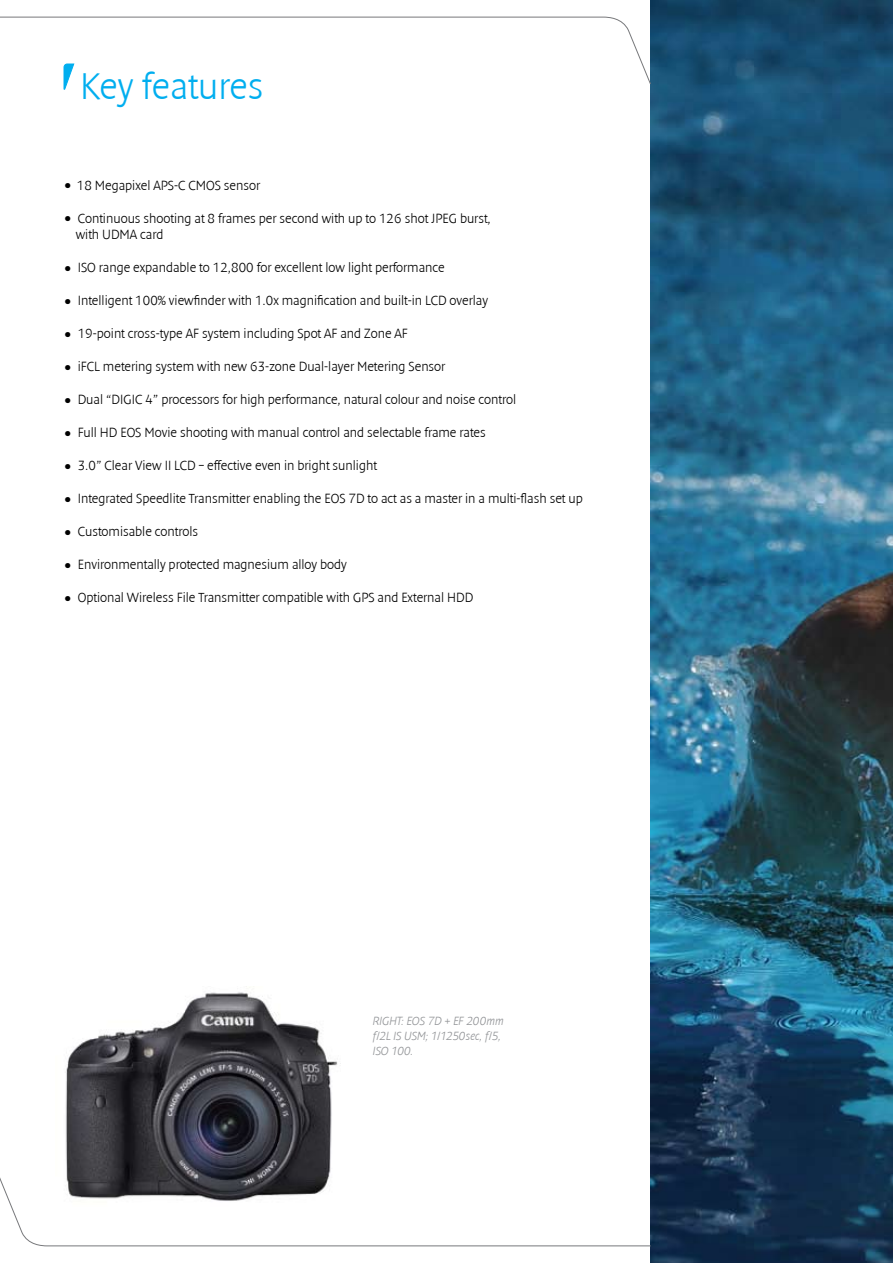
<style>
.page{position:relative;width:893px;height:1263px;background:#fff}
.page>*{position:absolute;margin:0;border:0;box-sizing:border-box;transform-origin:0 0}
.t1{font:300 37.5px "Denda New";color:#00aeef}
.t2{font:300 13.5px/16.5px "Denda New";color:#000}
.t3{font:italic 300 12px/15px "Denda New";letter-spacing:-.02em;color:#939598}
.s1{font-size:27px}
</style>
<div class="page">
<img style="left:65px;top:992px;width:276px;height:152px">
<img style="left:651px;top:0;width:242px;height:1263px">
<svg style="left:0;top:1144px;width:651px;height:102px"></svg>
<svg style="left:0;top:17px;width:651px;height:73px"></svg>
<h1 class="t1" style="left:80px;top:67px;width:185px">Key features</h1>
<p class="t2" style="left:64px;top:177px;width:198px"><span class="s1">•</span> 18 Megapixel APS-C CMOS sensor</p>
<p class="t2" style="left:76px;top:210px;width:417px;text-indent:-12px"><span class="s1">•</span> Continuous shooting at 8 frames per second with up to 126 shot JPEG burst, with UDMA card</p>
<p class="t2" style="left:64px;top:260px;width:382px"><span class="s1">•</span> ISO range expandable to 12,800 for excellent low light performance</p>
<p class="t2" style="left:64px;top:293px;width:426px"><span class="s1">•</span> Intelligent 100% viewfinder with 1.0x magnification and built-in LCD overlay</p>
<p class="t2" style="left:64px;top:326px;width:346px"><span class="s1">•</span> 19-point cross-type AF system including Spot AF and Zone AF</p>
<p class="t2" style="left:64px;top:359px;width:383px"><span class="s1">•</span> iFCL metering system with new 63-zone Dual-layer Metering Sensor</p>
<p class="t2" style="left:64px;top:392px;width:454px"><span class="s1">•</span> Dual “DIGIC 4” processors for high performance, natural colour and noise control</p>
<p class="t2" style="left:64px;top:425px;width:424px"><span class="s1">•</span> Full HD EOS Movie shooting with manual control and selectable frame rates</p>
<p class="t2" style="left:64px;top:458px;width:315px"><span class="s1">•</span> 3.0” Clear View II LCD – effective even in bright sunlight</p>
<p class="t2" style="left:64px;top:491px;width:521px"><span class="s1">•</span> Integrated Speedlite Transmitter enabling the EOS 7D to act as a master in a multi-flash set up</p>
<p class="t2" style="left:64px;top:524px;width:136px"><span class="s1">•</span> Customisable controls</p>
<p class="t2" style="left:64px;top:557px;width:285px"><span class="s1">•</span> Environmentally protected magnesium alloy body</p>
<p class="t2" style="left:64px;top:590px;width:411px"><span class="s1">•</span> Optional Wireless File Transmitter compatible with GPS and External HDD</p>
<p class="t3" style="left:373px;top:1014px;width:132px">RIGHT: EOS 7D + EF 200mm f/2L IS USM; 1/1250sec, f/5,<br>ISO 100.</p>
</div>
